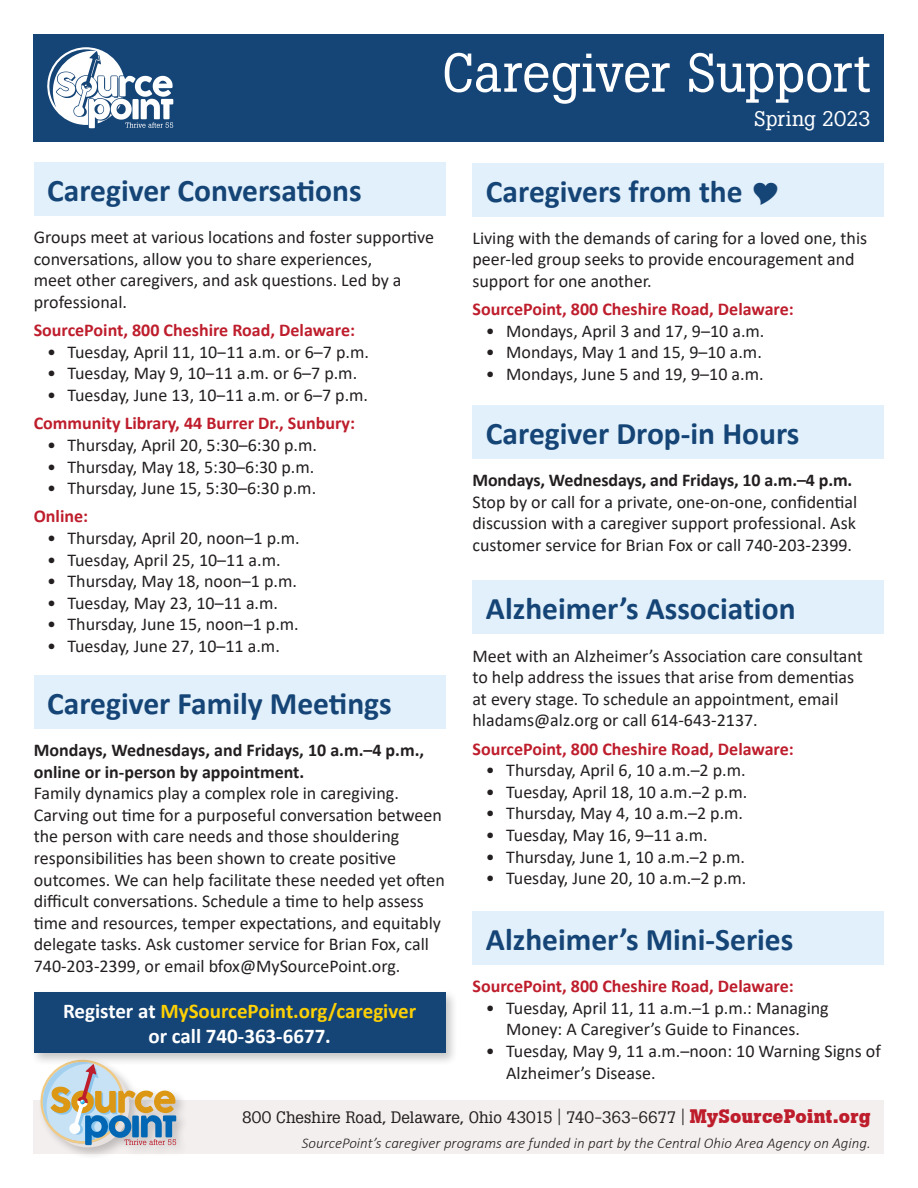
<style>
.page{position:relative;width:918px;height:1188px;background:#fff}
.page>*{position:absolute;margin:0;border:0;box-sizing:border-box;transform-origin:0 0}
.t1{font:54px "Boton";color:#fff}
.t2{font:700 31.5px "Calibri";color:#154476}
.t3{font:700 21px/25.2px "Calibri";color:#fff;text-align:center}
.t4{font:21px "Boton";letter-spacing:-.005em;color:#fff}
.t5{font:18px/21.6px "Calibri";color:#231f20}
.t6{font:700 18px "Calibri";color:#be1d2c}
.t7{font:700 18px/21.6px "Calibri";color:#231f20}
.t8{font:16.5px "Boton";color:#231f20}
.t9{font:italic 300 15px "Calibri";color:#231f20}
.s1{color:#fed105}
.s2{font-weight:700}
.s3{font-weight:700;font-size:19.5px;color:#be1d2c}
</style>
<div class="page">
<div style="left:34px;top:162px;width:412px;height:54px;background:#e1f0fa"></div>
<div style="left:34px;top:1100px;width:850px;height:54px;background:#f2efee"></div>
<div style="left:38px;top:1057px;width:151px;height:103px;background:#231f20;opacity:.25"></div>
<svg style="left:40px;top:1066px;width:136px;height:82px"></svg>
<div style="left:34px;top:34px;width:850px;height:108px;background:#154476"></div>
<svg style="left:47px;top:47px;width:126px;height:81px"></svg>
<div style="left:472px;top:163px;width:412px;height:54px;background:#e1f0fa"></div>
<div style="left:472px;top:405px;width:412px;height:54px;background:#e1f0fa"></div>
<div style="left:34px;top:675px;width:412px;height:54px;background:#e1f0fa"></div>
<div style="left:472px;top:580px;width:412px;height:54px;background:#e1f0fa"></div>
<div style="left:472px;top:911px;width:412px;height:54px;background:#e1f0fa"></div>
<div style="left:30px;top:989px;width:428px;height:77px;background:#231f20;opacity:.25"></div>
<div style="left:34px;top:992px;width:412px;height:61px;background:#154476"></div>
<p class="t1" style="left:442px;top:40px;width:430px">Caregiver Support</p>
<p class="t2" style="left:47px;top:168px;width:316px">Caregiver Conversations</p>
<p class="t5" style="left:34px;top:226px;width:402px">Groups meet at various locations and foster supportive conversations, allow you to share experiences,<br>meet other caregivers, and ask questions. Led by a professional.</p>
<p class="t6" style="left:34px;top:317px;width:323px">SourcePoint, 800 Cheshire Road, Delaware:</p>
<p class="t5" style="left:47px;top:341px;width:323px">• Tuesday, April 11, 10‒11 a.m. or 6–7 p.m.</p>
<p class="t5" style="left:47px;top:362px;width:311px">• Tuesday, May 9, 10‒11 a.m. or 6–7 p.m.</p>
<p class="t5" style="left:47px;top:384px;width:322px">• Tuesday, June 13, 10‒11 a.m. or 6–7 p.m.</p>
<p class="t6" style="left:34px;top:411px;width:323px">Community Library, 44 Burrer Dr., Sunbury:</p>
<p class="t5" style="left:47px;top:434px;width:271px">• Thursday, April 20, 5:30–6:30 p.m.</p>
<p class="t5" style="left:47px;top:455px;width:269px">• Thursday, May 18, 5:30–6:30 p.m.</p>
<p class="t5" style="left:47px;top:477px;width:270px">• Thursday, June 15, 5:30–6:30 p.m.</p>
<p class="t6" style="left:34px;top:504px;width:56px">Online:</p>
<p class="t5" style="left:47px;top:527px;width:254px">• Thursday, April 20, noon–1 p.m.</p>
<p class="t5" style="left:47px;top:548px;width:235px">• Tuesday, April 25, 10–11 a.m.</p>
<p class="t5" style="left:47px;top:570px;width:251px">• Thursday, May 18, noon–1 p.m.</p>
<p class="t5" style="left:47px;top:592px;width:232px">• Tuesday, May 23, 10–11 a.m.</p>
<p class="t5" style="left:47px;top:613px;width:253px">• Thursday, June 15, noon–1 p.m.</p>
<p class="t5" style="left:47px;top:635px;width:234px">• Tuesday, June 27, 10–11 a.m.</p>
<p class="t2" style="left:47px;top:681px;width:346px">Caregiver Family Meetings</p>
<p class="t7" style="left:34px;top:739px;width:392px">Mondays, Wednesdays, and Fridays, 10 a.m.–4 p.m., online or in-person by appointment.</p>
<p class="t5" style="left:34px;top:782px;width:413px">Family dynamics play a complex role in caregiving.<br>Carving out time for a purposeful conversation between the person with care needs and those shouldering responsibilities has been shown to create positive outcomes. We can help facilitate these needed yet often difficult conversations. Schedule a time to help assess time and resources, temper expectations, and equitably delegate tasks. Ask customer service for Brian Fox, call 740-203-2399, or email bfox@MySourcePoint.org.</p>
<p class="t3" style="left:63px;top:998px;width:355px">Register at <span class="s1">MySourcePoint.org/caregiver </span>or call 740-363-6677.</p>
<p class="t4" style="left:754px;top:106px;width:118px">Spring 2023</p>
<p class="t2" style="left:486px;top:170px;width:258px">Caregivers from the</p>
<p class="t5" style="left:472px;top:226px;width:396px">Living with the demands of caring for a loved one, this peer-led group seeks to provide encouragement and support for one another.</p>
<p class="t6" style="left:472px;top:297px;width:323px">SourcePoint, 800 Cheshire Road, Delaware:</p>
<p class="t5" style="left:486px;top:320px;width:280px">• Mondays, April 3 and 17, 9–10 a.m.</p>
<p class="t5" style="left:486px;top:341px;width:277px">• Mondays, May 1 and 15, 9–10 a.m.</p>
<p class="t5" style="left:486px;top:363px;width:279px">• Mondays, June 5 and 19, 9–10 a.m.</p>
<p class="t2" style="left:486px;top:411px;width:315px">Caregiver Drop-in Hours</p>
<p class="t5" style="left:472px;top:469px;width:386px"><span class="s2">Mondays, Wednesdays, and Fridays, 10 a.m.–4 p.m.<br></span>Stop by or call for a private, one-on-one, confidential discussion with a caregiver support professional. Ask customer service for Brian Fox or call 740-203-2399.</p>
<p class="t2" style="left:486px;top:587px;width:311px">Alzheimer’s Association</p>
<p class="t5" style="left:472px;top:644px;width:392px">Meet with an Alzheimer’s Association care consultant to help address the issues that arise from dementias at every stage. To schedule an appointment, email hladams@alz.org or call 614-643-2137.</p>
<p class="t6" style="left:472px;top:736px;width:323px">SourcePoint, 800 Cheshire Road, Delaware:</p>
<p class="t5" style="left:486px;top:759px;width:261px">• Thursday, April 6, 10 a.m.–2 p.m.</p>
<p class="t5" style="left:486px;top:781px;width:263px">• Tuesday, April 18, 10 a.m.–2 p.m.</p>
<p class="t5" style="left:486px;top:802px;width:259px">• Thursday, May 4, 10 a.m.–2 p.m.</p>
<p class="t5" style="left:486px;top:824px;width:223px">• Tuesday, May 16, 9–11 a.m.</p>
<p class="t5" style="left:486px;top:845px;width:260px">• Thursday, June 1, 10 a.m.–2 p.m.</p>
<p class="t5" style="left:486px;top:867px;width:262px">• Tuesday, June 20, 10 a.m.–2 p.m.</p>
<p class="t2" style="left:486px;top:917px;width:309px">Alzheimer’s Mini-Series</p>
<p class="t6" style="left:472px;top:974px;width:323px">SourcePoint, 800 Cheshire Road, Delaware:</p>
<p class="t5" style="left:486px;top:997px;width:344px;text-align:center">• Tuesday, April 11, 11 a.m.–1 p.m.: Managing<br>Money: A Caregiver’s Guide to Finances.</p>
<p class="t5" style="left:506px;top:1040px;width:376px;text-indent:-20px">• Tuesday, May 9, 11 a.m.–noon: 10 Warning Signs of<br>Alzheimer’s Disease.</p>
<p class="t8" style="left:242px;top:1107px;width:630px">800 Cheshire Road, Delaware, Ohio 43015 | 740-363-6677 | <span class="s3">MySourcePoint.org</span></p>
<p class="t9" style="left:302px;top:1133px;width:570px">SourcePoint’s caregiver programs are funded in part by the Central Ohio Area Agency on Aging.</p>
</div>
